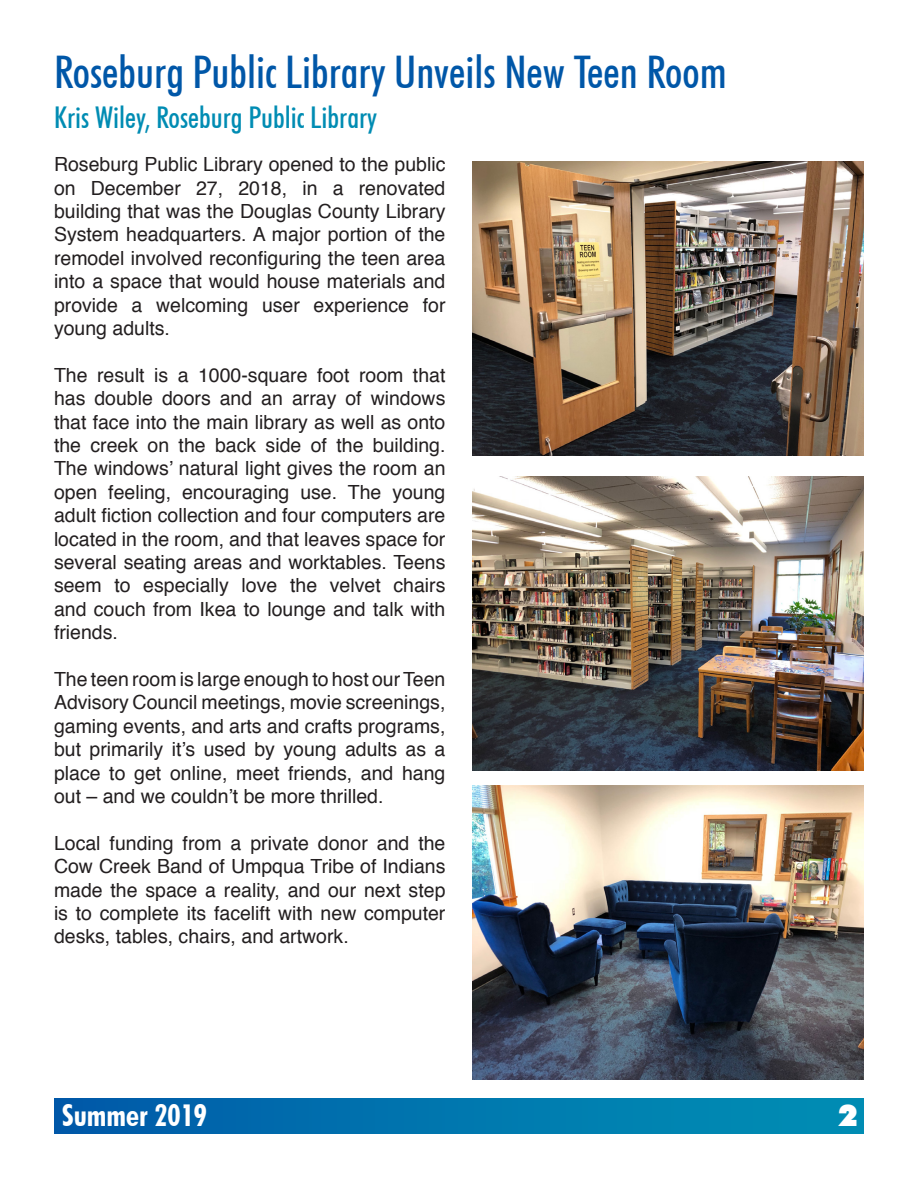
<style>
.page{position:relative;width:918px;height:1188px;background:#fff}
.page>*{position:absolute;margin:0;border:0;box-sizing:border-box;transform-origin:0 0}
.Major_headline{font:500 condensed 45px "Futura BT";color:#0057a8}
.Byline{font:500 condensed 30px "Futura BT";color:#008cb3}
.t1{font:700 condensed 30px "Futura BT";color:#fff}
.t2{font:900 30px "Futura BT";color:#fff}
.t3{font:19.5px/23.4px "Helvetica";color:#231f20;text-align:justify}
</style>
<div class="page">
<div style="left:54px;top:1098px;width:810px;height:36px;background:linear-gradient(to right,#005aa9,#0091b4)"></div>
<img style="left:473px;top:161px;width:391px;height:294px">
<img style="left:473px;top:476px;width:391px;height:294px">
<img style="left:473px;top:785px;width:391px;height:294px">
<p class="Major_headline" style="left:54px;top:45px;width:674px">Roseburg Public Library Unveils New Teen Room</p>
<p class="Byline" style="left:54px;top:99px;width:325px">Kris Wiley, Roseburg Public Library</p>
<p class="t3" style="left:54px;top:153px;width:393px">Roseburg Public Library opened to the public on December 27, 2018, in a renovated building that was the Douglas County Library System headquarters. A major portion of the remodel involved reconfiguring the teen area into a space that would house materials and provide a welcoming user experience for young adults.</p>
<p class="t3" style="left:54px;top:364px;width:393px">The result is a 1000-square foot room that has double doors and an array of windows that face into the main library as well as onto the creek on the back side of the building.<br>The windows’ natural light gives the room an open feeling, encouraging use. The young adult fiction collection and four computers are located in the room, and that leaves space for several seating areas and worktables. Teens seem to especially love the velvet chairs and couch from Ikea to lounge and talk with friends.</p>
<p class="t3" style="left:54px;top:668px;width:393px">The teen room is large enough to host our Teen Advisory Council meetings, movie screenings, gaming events, and arts and crafts programs, but primarily it’s used by young adults as a place to get online, meet friends, and hang out – and we couldn’t be more thrilled.</p>
<p class="t3" style="left:54px;top:832px;width:393px">Local funding from a private donor and the Cow Creek Band of Umpqua Tribe of Indians made the space a reality, and our next step is to complete its facelift with new computer desks, tables, chairs, and artwork.</p>
<p class="t1" style="left:62px;top:1097px;width:146px">Summer 2019</p>
<p class="t2" style="left:838px;top:1097px;width:22px">2</p>
</div>
